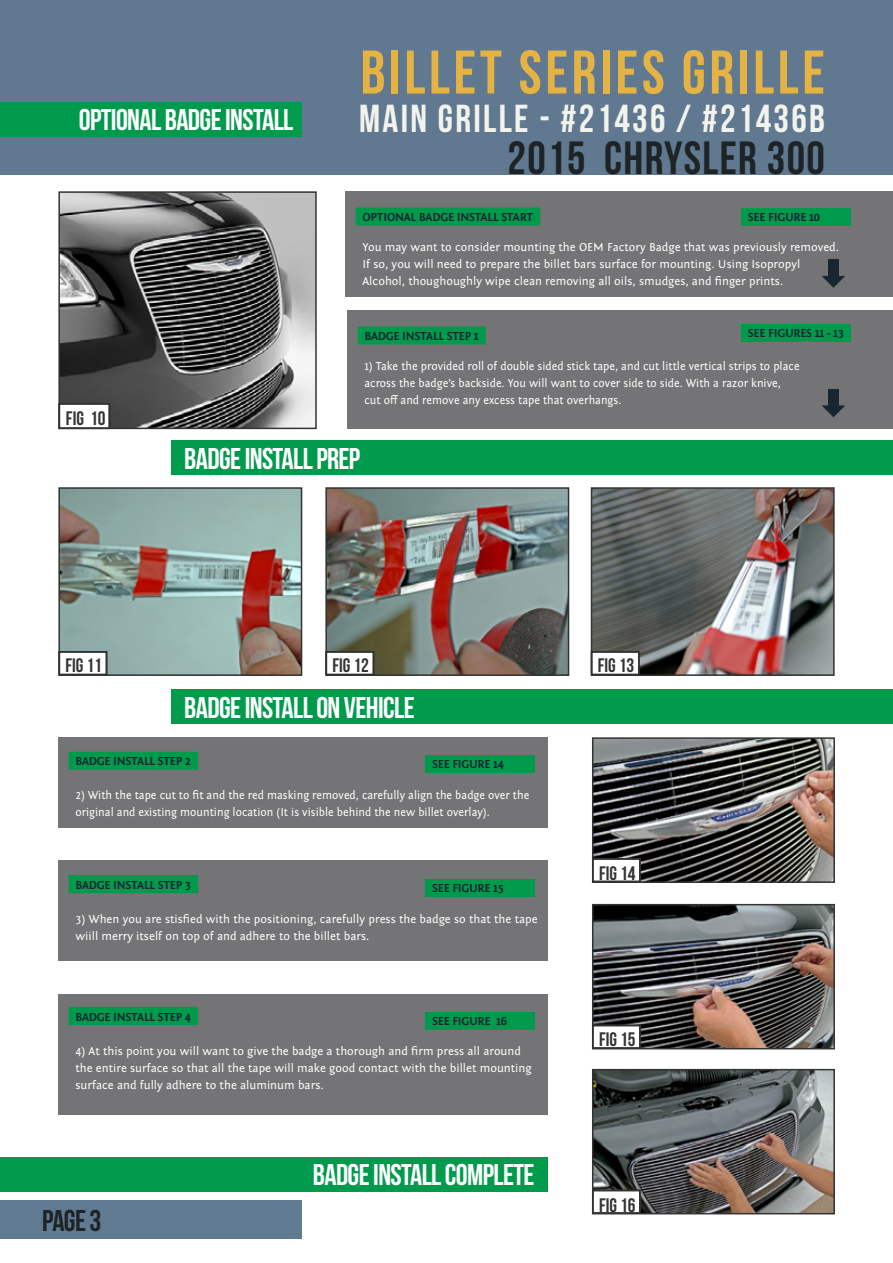
<style>
.page{position:relative;width:893px;height:1263px;background:#fff}
.page>*{position:absolute;margin:0;border:0;box-sizing:border-box;transform-origin:0 0}
.Car_name{font:61.5px "Bebas Neue";letter-spacing:.06em;color:#e5b244}
.Car_model{font:46.5px "Bebas Neue";letter-spacing:.03em;color:#1e2326}
.Car_model-2{font:39px "Bebas Neue";letter-spacing:.06em;color:#f3f3ed}
.Tech_data_title{font:30px "Bebas Neue";letter-spacing:-.02em;color:#fff}
.Tech_data_title-2{font:30px "Bebas Neue";color:#1e2326}
.Normal_text{font:19.5px "Bebas Neue";color:#323332}
.Normal_text-2{font:12px/17px "Fontin Sans";color:#fff}
.Normal_text-3{font:12px/17px "Fontin Sans";color:#fff;scale:.95 1}
.Subtitle_normal{font:700 12px "Fontin Sans";letter-spacing:-.02em;color:#182631}
.Tech_data_title-3{font:700 12px "Fontin Sans";letter-spacing:-.02em;color:#182631}
</style>
<div class="page">
<div style="left:0;top:1200px;width:301px;height:39px;background:#607a91"></div>
<img style="left:61px;top:194px;width:253px;height:232px">
<div style="left:58px;top:191px;width:259px;height:238px;border:2px solid #323332"></div>
<div style="left:59px;top:403px;width:51px;height:26px;background:#fff"></div>
<div style="left:58px;top:403px;width:52px;height:26px;border:2px solid #323332"></div>
<img style="left:595px;top:740px;width:237px;height:140px">
<div style="left:592px;top:737px;width:243px;height:146px;border:2px solid #323332"></div>
<div style="left:592px;top:858px;width:49px;height:24px;background:#fff"></div>
<div style="left:592px;top:858px;width:49px;height:24px;border:2px solid #323332"></div>
<img style="left:595px;top:907px;width:237px;height:139px">
<div style="left:592px;top:904px;width:243px;height:145px;border:2px solid #323332"></div>
<div style="left:592px;top:1025px;width:49px;height:24px;background:#fff"></div>
<div style="left:592px;top:1024px;width:49px;height:25px;border:2px solid #323332"></div>
<img style="left:595px;top:1072px;width:237px;height:139px">
<div style="left:592px;top:1069px;width:243px;height:145px;border:2px solid #323332"></div>
<div style="left:592px;top:1190px;width:49px;height:24px;background:#fff"></div>
<div style="left:592px;top:1189px;width:49px;height:25px;border:2px solid #323332"></div>
<img style="left:61px;top:490px;width:238px;height:183px">
<div style="left:58px;top:487px;width:244px;height:189px;border:2px solid #323332"></div>
<div style="left:59px;top:651px;width:48px;height:24px;background:#fff"></div>
<div style="left:58px;top:651px;width:49px;height:24px;border:2px solid #323332"></div>
<img style="left:594px;top:490px;width:238px;height:183px">
<div style="left:591px;top:487px;width:244px;height:189px;border:2px solid #323332"></div>
<div style="left:591px;top:651px;width:49px;height:24px;background:#fff"></div>
<div style="left:591px;top:651px;width:49px;height:24px;border:2px solid #323332"></div>
<img style="left:328px;top:490px;width:238px;height:183px">
<div style="left:325px;top:487px;width:244px;height:189px;border:2px solid #323332"></div>
<div style="left:326px;top:651px;width:48px;height:24px;background:#fff"></div>
<div style="left:325px;top:651px;width:49px;height:24px;border:2px solid #323332"></div>
<div style="left:345px;top:191px;width:548px;height:106px;background:#747375"></div>
<div style="left:347px;top:310px;width:546px;height:119px;background:#747375"></div>
<div style="left:356px;top:207px;width:184px;height:18px;background:#009a4d"></div>
<div style="left:358px;top:326px;width:128px;height:18px;background:#009a4d"></div>
<div style="left:741px;top:208px;width:109px;height:18px;background:#009a4d"></div>
<div style="left:741px;top:324px;width:109px;height:18px;background:#009a4d"></div>
<div style="left:58px;top:861px;width:489px;height:100px;background:#747375"></div>
<div style="left:69px;top:875px;width:129px;height:18px;background:#009a4d"></div>
<div style="left:425px;top:879px;width:110px;height:17px;background:#009a4d"></div>
<div style="left:58px;top:737px;width:489px;height:90px;background:#747375"></div>
<div style="left:69px;top:752px;width:129px;height:18px;background:#009a4d"></div>
<div style="left:425px;top:755px;width:110px;height:18px;background:#009a4d"></div>
<div style="left:58px;top:994px;width:489px;height:121px;background:#747375"></div>
<div style="left:69px;top:1007px;width:129px;height:18px;background:#009a4d"></div>
<div style="left:425px;top:1012px;width:110px;height:18px;background:#009a4d"></div>
<div style="left:0;top:0;width:893px;height:174px;background:#607991"></div>
<div style="left:0;top:102px;width:302px;height:34px;background:#009a4d"></div>
<div style="left:0;top:1157px;width:547px;height:34px;background:#009a4d"></div>
<div style="left:171px;top:441px;width:722px;height:34px;background:#009a4d"></div>
<div style="left:171px;top:690px;width:722px;height:34px;background:#009a4d"></div>
<svg style="left:822px;top:276px;width:23px;height:12px"></svg>
<div style="left:828px;top:259px;width:10px;height:17px;background:#182631"></div>
<svg style="left:822px;top:405px;width:23px;height:12px"></svg>
<div style="left:828px;top:389px;width:10px;height:16px;background:#182631"></div>
<p class="Car_name" style="left:360px;top:39px;width:466px">BILLET SERIES GRILLE</p>
<p class="Tech_data_title" style="left:79px;top:103px;width:216px">OPTIONAL BADGE INSTALL</p>
<p class="Car_model-2" style="left:359px;top:97px;width:467px">MAIN GRILLE - #21436 / #21436B</p>
<p class="Car_model" style="left:508px;top:133px;width:319px">2015 CHRYSLER 300</p>
<p class="Subtitle_normal" style="left:362px;top:211px;width:172px">OPTIONAL BADGE INSTALL START</p>
<p class="Normal_text-2" style="left:362px;top:239px;width:478px">You may want to consider mounting the OEM Factory Badge that was previously removed.<br>If so, you will need to prepare the billet bars surface for mounting. Using Isopropyl<br>Alcohol, thoughoughly wipe clean removing all oils, smudges, and finger prints.</p>
<p class="Tech_data_title-3" style="left:748px;top:211px;width:73px">SEE FIGURE 10</p>
<p class="Normal_text" style="left:66px;top:408px;width:41px">FIG 10</p>
<p class="Tech_data_title-3" style="left:748px;top:326px;width:97px">SEE FIGURES 11 - 13</p>
<p class="Subtitle_normal" style="left:364px;top:330px;width:116px">BADGE INSTALL STEP 1</p>
<p class="Normal_text-3" style="left:364px;top:358px;width:460px">1) Take the provided roll of double sided stick tape, and cut little vertical strips to place across the badge’s backside. You will want to cover side to side. With a razor knive, cut off and remove any excess tape that overhangs.</p>
<p class="Tech_data_title" style="left:184px;top:442px;width:178px">BADGE INSTALL PREP</p>
<p class="Normal_text" style="left:66px;top:654px;width:38px">FIG 11</p>
<p class="Normal_text" style="left:333px;top:654px;width:38px">FIG 12</p>
<p class="Normal_text" style="left:598px;top:654px;width:38px">FIG 13</p>
<p class="Tech_data_title" style="left:184px;top:691px;width:232px">BADGE INSTALL ON VEHICLE</p>
<p class="Subtitle_normal" style="left:75px;top:755px;width:117px">BADGE INSTALL STEP 2</p>
<p class="Normal_text-3" style="left:75px;top:787px;width:479px">2) With the tape cut to fit and the red masking removed, carefully align the badge over the original and existing mounting location (It is visible behind the new billet overlay).</p>
<p class="Tech_data_title-3" style="left:432px;top:758px;width:73px">SEE FIGURE 14</p>
<p class="Subtitle_normal" style="left:75px;top:878px;width:117px">BADGE INSTALL STEP 3</p>
<p class="Normal_text-2" style="left:75px;top:910px;width:464px">3) When you are stisfied with the positioning, carefully press the badge so that the tape wiill merry itself on top of and adhere to the billet bars.</p>
<p class="Tech_data_title-3" style="left:432px;top:881px;width:73px">SEE FIGURE 15</p>
<p class="Subtitle_normal" style="left:75px;top:1010px;width:117px">BADGE INSTALL STEP 4</p>
<p class="Normal_text-2" style="left:75px;top:1042px;width:458px">4) At this point you will want to give the badge a thorough and firm press all around the entire surface so that all the tape will make good contact with the billet mounting surface and fully adhere to the aluminum bars.</p>
<p class="Tech_data_title-3" style="left:432px;top:1015px;width:76px">SEE FIGURE 16</p>
<p class="Tech_data_title-2" style="left:42px;top:1204px;width:61px">PAGE 3</p>
<p class="Tech_data_title" style="left:313px;top:1158px;width:223px">BADGE INSTALL COMPLETE</p>
<p class="Normal_text" style="left:599px;top:863px;width:38px">FIG 14</p>
<p class="Normal_text" style="left:599px;top:1029px;width:38px">FIG 15</p>
<p class="Normal_text" style="left:599px;top:1194px;width:38px">FIG 16</p>
</div>
